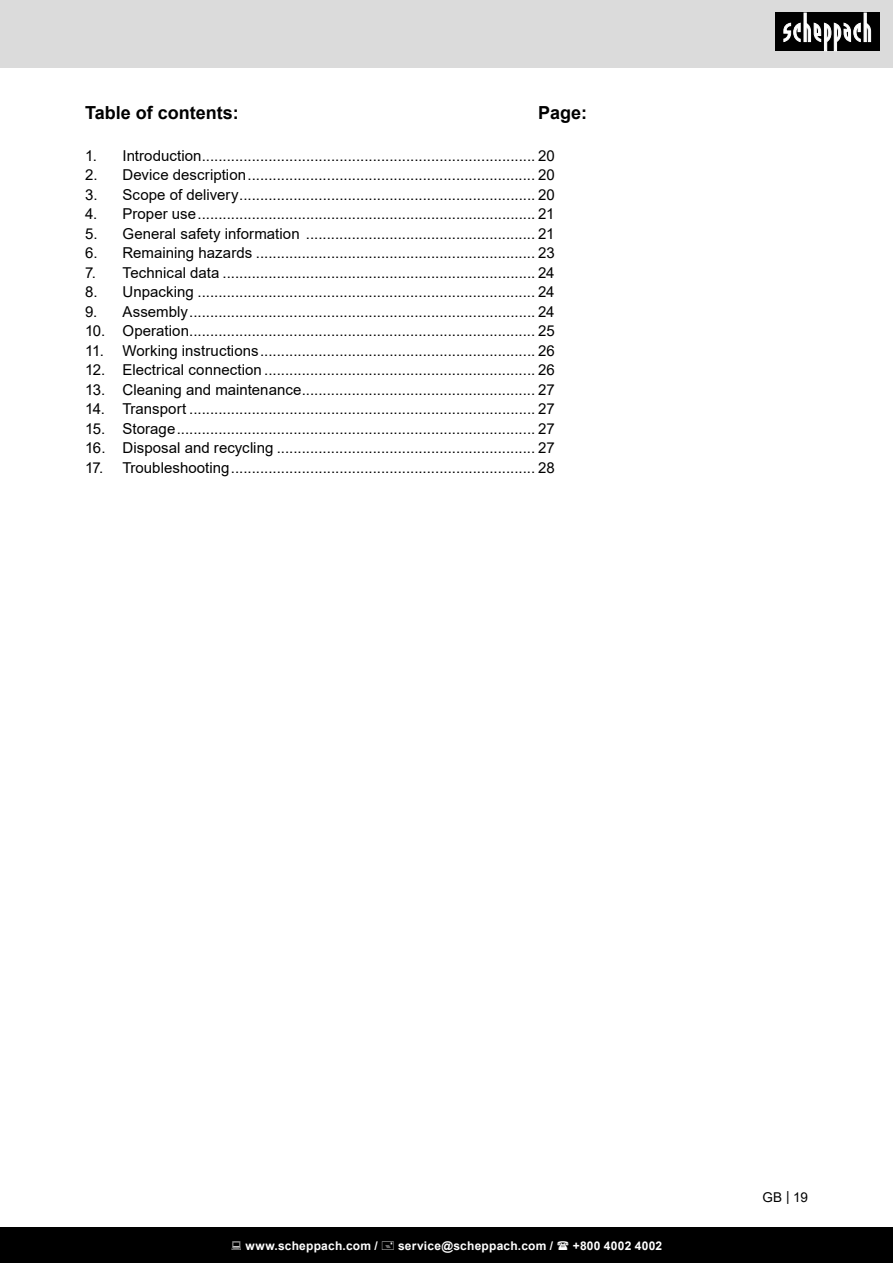
<style>
.page{position:relative;width:893px;height:1263px;background:#fff}
.page>*{position:absolute;margin:0;border:0;box-sizing:border-box;transform-origin:0 0}
.TOC_title{font:700 18px "Arial";color:#000}
.t1{font:15px "Arial";letter-spacing:.005em;color:#000}
.t2{font:13.5px "Arial";color:#000}
.t3{font:700 12px "Arial";letter-spacing:.02em;color:#fff}
</style>
<div class="page">
<div style="left:0;top:0;width:893px;height:67px;background:#dbdbdb"></div>
<div style="left:0;top:1227px;width:893px;height:36px;background:#000"></div>
<div style="left:775px;top:13px;width:105px;height:38px;background:#000"></div>
<svg style="left:783px;top:13px;width:88px;height:38px"></svg>
<p class="TOC_title" style="left:85px;top:100px;width:155px">Table of contents:</p>
<p class="TOC_title" style="left:538px;top:100px;width:51px">Page:</p>
<p class="t1" style="left:85px;top:145px;width:471px">1. Introduction................................................................................ 20</p>
<p class="t1" style="left:85px;top:164px;width:471px">2. Device description..................................................................... 20</p>
<p class="t1" style="left:85px;top:184px;width:471px">3. Scope of delivery....................................................................... 20</p>
<p class="t1" style="left:85px;top:203px;width:471px">4. Proper use................................................................................. 21</p>
<p class="t1" style="left:85px;top:223px;width:471px">5. General safety information ....................................................... 21</p>
<p class="t1" style="left:85px;top:242px;width:471px">6. Remaining hazards ................................................................... 23</p>
<p class="t1" style="left:85px;top:262px;width:471px">7. Technical data ........................................................................... 24</p>
<p class="t1" style="left:85px;top:281px;width:471px">8. Unpacking ................................................................................. 24</p>
<p class="t1" style="left:85px;top:301px;width:471px">9. Assembly................................................................................... 24</p>
<p class="t1" style="left:85px;top:320px;width:471px">10. Operation................................................................................... 25</p>
<p class="t1" style="left:85px;top:340px;width:471px">11. Working instructions.................................................................. 26</p>
<p class="t1" style="left:85px;top:359px;width:471px">12. Electrical connection ................................................................. 26</p>
<p class="t1" style="left:85px;top:379px;width:471px">13. Cleaning and maintenance........................................................ 27</p>
<p class="t1" style="left:85px;top:398px;width:471px">14. Transport ................................................................................... 27</p>
<p class="t1" style="left:85px;top:418px;width:471px">15. Storage...................................................................................... 27</p>
<p class="t1" style="left:85px;top:437px;width:471px">16. Disposal and recycling .............................................................. 27</p>
<p class="t1" style="left:85px;top:457px;width:471px">17. Troubleshooting......................................................................... 28</p>
<p class="t3" style="left:245px;top:1238px;width:134px">www.scheppach.com /</p>
<p class="t3" style="left:398px;top:1238px;width:157px">service@scheppach.com /</p>
<p class="t3" style="left:573px;top:1238px;width:91px">+800 4002 4002</p>
<p class="t2" style="left:762px;top:1188px;width:47px">GB | 19</p>
</div>
